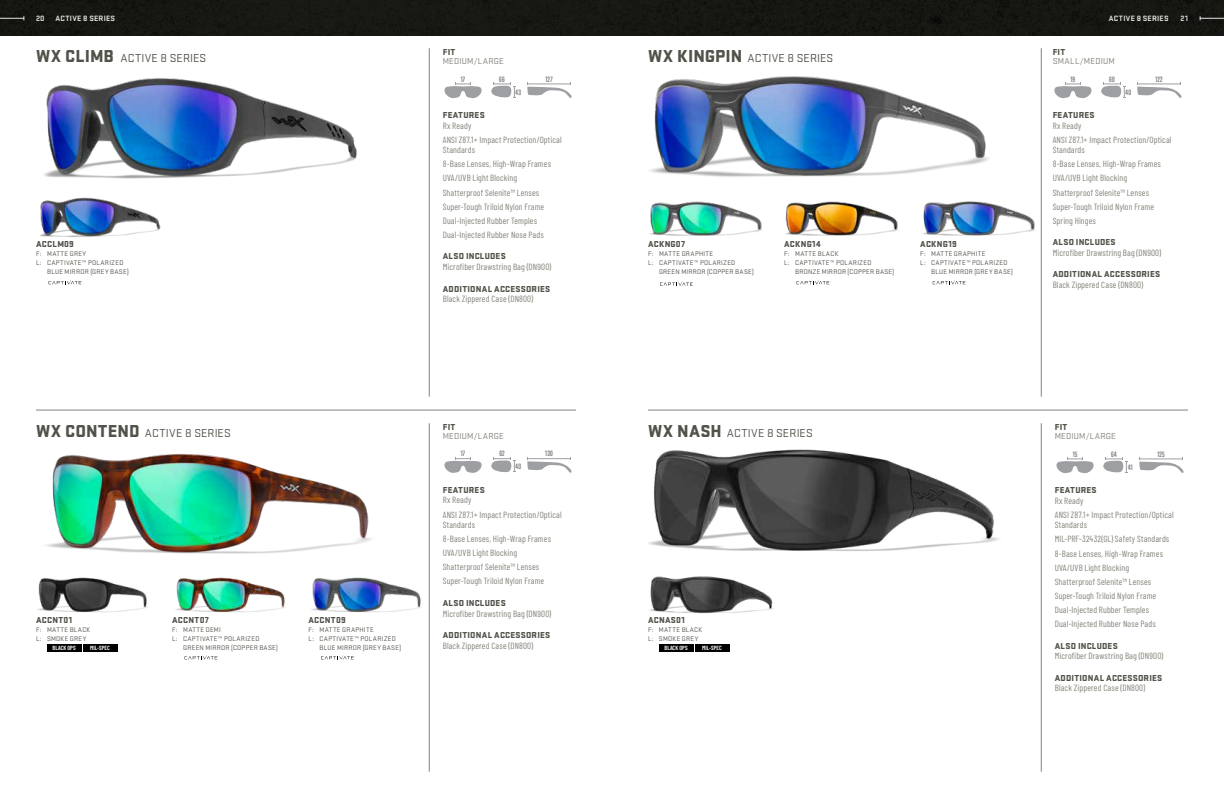
<style>
.page{position:relative;width:1224px;height:792px;background:#fff}
.page>*{position:absolute;margin:0;border:0;box-sizing:border-box;transform-origin:0 0}
.t1{font:12px "Stratum 1";letter-spacing:.01em;color:#51534a}
.t2{font:9px/14.1px "Barlow Condensed";letter-spacing:.015em;color:#82847a}
.t3{font:900 9px "Stratum 1";letter-spacing:.025em;color:#51534a}
.t4{font:9px "Stratum 1";letter-spacing:.02em;color:#82847a}
.t5{font:700 8px "Stratum 1";letter-spacing:.035em;color:#e5e4e2}
.t6{font:7px/9px "Stratum 1";letter-spacing:.04em;color:#51534a}
.t7{font:700 7px "Trump Gothic East";letter-spacing:.035em;color:#77787b}
.t8{font:600 6px "Barlow Condensed";color:#fff}
.s1{font-weight:900;font-size:18px}
</style>
<div class="page">
<hr style="left:648px;top:410px;width:540px;height:1px;background:#82847a">
<hr style="left:36px;top:410px;width:540px;height:1px;background:#82847a">
<hr style="left:1041px;top:48px;width:1px;height:349px;background:#82847a">
<hr style="left:429px;top:48px;width:1px;height:349px;background:#82847a">
<hr style="left:1041px;top:423px;width:1px;height:349px;background:#82847a">
<hr style="left:429px;top:423px;width:1px;height:349px;background:#82847a">
<svg style="left:185px;top:655px;width:34px;height:4px"></svg>
<div style="left:47px;top:644px;width:34px;height:8px;background:#000"></div>
<div style="left:83px;top:644px;width:34px;height:8px;background:#000"></div>
<svg style="left:321px;top:655px;width:34px;height:4px"></svg>
<img style="left:45px;top:453px;width:327px;height:101px">
<img style="left:175px;top:577px;width:110px;height:36px">
<img style="left:37px;top:577px;width:110px;height:36px">
<img style="left:311px;top:577px;width:110px;height:36px">
<svg style="left:527px;top:458px;width:45px;height:15px"></svg>
<svg style="left:444px;top:458px;width:71px;height:15px"></svg>
<img style="left:44px;top:78px;width:313px;height:101px">
<svg style="left:49px;top:280px;width:34px;height:4px"></svg>
<img style="left:40px;top:197px;width:121px;height:40px">
<svg style="left:527px;top:83px;width:45px;height:15px"></svg>
<svg style="left:444px;top:83px;width:71px;height:16px"></svg>
<svg style="left:1137px;top:83px;width:45px;height:15px"></svg>
<svg style="left:1054px;top:83px;width:71px;height:16px"></svg>
<svg style="left:660px;top:281px;width:33px;height:5px"></svg>
<svg style="left:797px;top:280px;width:34px;height:4px"></svg>
<svg style="left:933px;top:280px;width:34px;height:4px"></svg>
<img style="left:650px;top:76px;width:339px;height:101px">
<img style="left:649px;top:201px;width:113px;height:35px">
<img style="left:785px;top:201px;width:113px;height:35px">
<img style="left:922px;top:197px;width:120px;height:41px">
<svg style="left:1139px;top:458px;width:45px;height:15px"></svg>
<svg style="left:1056px;top:458px;width:71px;height:15px"></svg>
<img style="left:648px;top:449px;width:351px;height:102px">
<img style="left:649px;top:576px;width:125px;height:38px">
<div style="left:659px;top:644px;width:34px;height:8px;background:#000"></div>
<div style="left:695px;top:644px;width:34px;height:8px;background:#000"></div>
<div style="left:0;top:0;width:1224px;height:36px;background:#161813"></div>
<p class="t5" style="left:36px;top:13px;width:10px">20</p>
<p class="t5" style="left:55px;top:13px;width:61px">ACTIVE 8 SERIES</p>
<p class="t5" style="left:1109px;top:13px;width:61px">ACTIVE 8 SERIES</p>
<p class="t5" style="left:1181px;top:13px;width:9px">21</p>
<p class="t3" style="left:443px;top:46px;width:14px">FIT</p>
<p class="t4" style="left:443px;top:55px;width:63px">MEDIUM/LARGE</p>
<h1 class="t1" style="left:36px;top:50px;width:172px"><span class="s1">WX CLIMB</span> ACTIVE 8 SERIES</h1>
<h1 class="t1" style="left:648px;top:50px;width:187px"><span class="s1">WX KINGPIN</span> ACTIVE 8 SERIES</h1>
<p class="t3" style="left:1053px;top:46px;width:14px">FIT</p>
<p class="t4" style="left:1053px;top:55px;width:64px">SMALL/MEDIUM</p>
<p class="t7" style="left:461px;top:75px;width:6px">17</p>
<p class="t7" style="left:499px;top:75px;width:7px">66</p>
<p class="t7" style="left:546px;top:75px;width:9px">127</p>
<p class="t7" style="left:1071px;top:75px;width:6px">19</p>
<p class="t7" style="left:1109px;top:75px;width:7px">60</p>
<p class="t7" style="left:1155px;top:75px;width:9px">122</p>
<p class="t7" style="left:516px;top:88px;width:7px">43</p>
<p class="t7" style="left:1125px;top:88px;width:7px">40</p>
<p class="t3" style="left:36px;top:238px;width:39px">ACCLM09</p>
<p class="t6" style="left:36px;top:249px;width:52px">F: MATTE GREY</p>
<p class="t6" style="left:36px;top:258px;width:89px">L: CAPTIVATE™ POLARIZED</p>
<p class="t6" style="left:47px;top:267px;width:83px">BLUE MIRROR (GREY BASE)</p>
<p class="t3" style="left:443px;top:109px;width:43px">FEATURES</p>
<p class="t2" style="left:443px;top:118px;width:120px">Rx Ready<br>ANSI Z87.1+ Impact Protection/Optical</p>
<p class="t2" style="left:443px;top:142px;width:110px">Standards<br>8-Base Lenses, High-Wrap Frames<br>UVA/UVB Light Blocking<br>Shatterproof Selenite™ Lenses<br>Super-Tough Triloid Nylon Frame<br>Dual-Injected Rubber Temples<br>Dual-Injected Rubber Nose Pads</p>
<p class="t3" style="left:443px;top:250px;width:64px">ALSO INCLUDES</p>
<p class="t2" style="left:443px;top:259px;width:110px">Microfiber Drawstring Bag (DN900)</p>
<p class="t3" style="left:443px;top:282px;width:109px">ADDITIONAL ACCESSORIES</p>
<p class="t2" style="left:443px;top:291px;width:92px">Black Zippered Case (DN800)</p>
<p class="t3" style="left:648px;top:238px;width:39px">ACKNG07</p>
<p class="t6" style="left:648px;top:249px;width:67px">F: MATTE GRAPHITE</p>
<p class="t6" style="left:648px;top:258px;width:89px">L: CAPTIVATE™ POLARIZED</p>
<p class="t6" style="left:659px;top:267px;width:96px">GREEN MIRROR (COPPER BASE)</p>
<p class="t3" style="left:784px;top:238px;width:38px">ACKNG14</p>
<p class="t6" style="left:784px;top:249px;width:56px">F: MATTE BLACK</p>
<p class="t6" style="left:784px;top:258px;width:89px">L: CAPTIVATE™ POLARIZED</p>
<p class="t6" style="left:795px;top:267px;width:101px">BRONZE MIRROR (COPPER BASE)</p>
<p class="t3" style="left:920px;top:238px;width:38px">ACKNG19</p>
<p class="t6" style="left:920px;top:249px;width:67px">F: MATTE GRAPHITE</p>
<p class="t6" style="left:920px;top:258px;width:89px">L: CAPTIVATE™ POLARIZED</p>
<p class="t6" style="left:931px;top:267px;width:83px">BLUE MIRROR (GREY BASE)</p>
<p class="t3" style="left:1053px;top:109px;width:43px">FEATURES</p>
<p class="t2" style="left:1053px;top:118px;width:120px">Rx Ready<br>ANSI Z87.1+ Impact Protection/Optical</p>
<p class="t2" style="left:1053px;top:142px;width:110px">Standards<br>8-Base Lenses, High-Wrap Frames<br>UVA/UVB Light Blocking<br>Shatterproof Selenite™ Lenses<br>Super-Tough Triloid Nylon Frame<br>Spring Hinges</p>
<p class="t3" style="left:1053px;top:236px;width:64px">ALSO INCLUDES</p>
<p class="t2" style="left:1053px;top:245px;width:110px">Microfiber Drawstring Bag (DN900)</p>
<p class="t3" style="left:1053px;top:268px;width:109px">ADDITIONAL ACCESSORIES</p>
<p class="t2" style="left:1053px;top:277px;width:92px">Black Zippered Case (DN800)</p>
<p class="t3" style="left:443px;top:420px;width:14px">FIT</p>
<p class="t4" style="left:443px;top:430px;width:63px">MEDIUM/LARGE</p>
<h1 class="t1" style="left:36px;top:425px;width:196px"><span class="s1">WX CONTEND</span> ACTIVE 8 SERIES</h1>
<h1 class="t1" style="left:648px;top:425px;width:166px"><span class="s1">WX NASH</span> ACTIVE 8 SERIES</h1>
<p class="t3" style="left:36px;top:613px;width:38px">ACCNT01</p>
<p class="t6" style="left:36px;top:624px;width:56px">F: MATTE BLACK<br>L: SMOKE GREY</p>
<p class="t8" style="left:53px;top:644px;width:25px">BLACK OPS</p>
<p class="t8" style="left:90px;top:644px;width:21px">MIL-SPEC</p>
<p class="t3" style="left:172px;top:613px;width:38px">ACCNT07</p>
<p class="t6" style="left:172px;top:624px;width:50px">F: MATTE DEMI</p>
<p class="t6" style="left:172px;top:633px;width:89px">L: CAPTIVATE™ POLARIZED</p>
<p class="t6" style="left:183px;top:642px;width:96px">GREEN MIRROR (COPPER BASE)</p>
<p class="t3" style="left:309px;top:613px;width:39px">ACCNT09</p>
<p class="t6" style="left:309px;top:624px;width:67px">F: MATTE GRAPHITE</p>
<p class="t6" style="left:309px;top:633px;width:89px">L: CAPTIVATE™ POLARIZED</p>
<p class="t6" style="left:320px;top:642px;width:83px">BLUE MIRROR (GREY BASE)</p>
<p class="t7" style="left:461px;top:449px;width:6px">17</p>
<p class="t7" style="left:499px;top:449px;width:7px">62</p>
<p class="t7" style="left:516px;top:462px;width:7px">40</p>
<p class="t7" style="left:545px;top:449px;width:9px">130</p>
<p class="t3" style="left:443px;top:483px;width:43px">FEATURES</p>
<p class="t2" style="left:443px;top:492px;width:120px">Rx Ready<br>ANSI Z87.1+ Impact Protection/Optical</p>
<p class="t2" style="left:443px;top:517px;width:110px">Standards<br>8-Base Lenses, High-Wrap Frames<br>UVA/UVB Light Blocking<br>Shatterproof Selenite™ Lenses<br>Super-Tough Triloid Nylon Frame</p>
<p class="t3" style="left:443px;top:596px;width:64px">ALSO INCLUDES</p>
<p class="t2" style="left:443px;top:606px;width:110px">Microfiber Drawstring Bag (DN900)</p>
<p class="t3" style="left:443px;top:629px;width:109px">ADDITIONAL ACCESSORIES</p>
<p class="t2" style="left:443px;top:638px;width:92px">Black Zippered Case (DN800)</p>
<p class="t3" style="left:648px;top:613px;width:38px">ACNAS01</p>
<p class="t6" style="left:648px;top:624px;width:56px">F: MATTE BLACK<br>L: SMOKE GREY</p>
<p class="t8" style="left:665px;top:644px;width:25px">BLACK OPS</p>
<p class="t8" style="left:702px;top:644px;width:21px">MIL-SPEC</p>
<p class="t3" style="left:1055px;top:421px;width:14px">FIT</p>
<p class="t4" style="left:1055px;top:430px;width:63px">MEDIUM/LARGE</p>
<p class="t7" style="left:1073px;top:450px;width:6px">15</p>
<p class="t7" style="left:1111px;top:450px;width:7px">64</p>
<p class="t7" style="left:1128px;top:463px;width:6px">41</p>
<p class="t7" style="left:1157px;top:450px;width:9px">125</p>
<p class="t3" style="left:1055px;top:484px;width:43px">FEATURES</p>
<p class="t2" style="left:1055px;top:493px;width:120px">Rx Ready<br>ANSI Z87.1+ Impact Protection/Optical</p>
<p class="t2" style="left:1055px;top:517px;width:116px">Standards<br>MIL-PRF-32432(GL) Safety Standards<br>8-Base Lenses, High-Wrap Frames<br>UVA/UVB Light Blocking<br>Shatterproof Selenite™ Lenses<br>Super-Tough Triloid Nylon Frame<br>Dual-Injected Rubber Temples<br>Dual-Injected Rubber Nose Pads</p>
<p class="t3" style="left:1055px;top:639px;width:64px">ALSO INCLUDES</p>
<p class="t2" style="left:1055px;top:648px;width:110px">Microfiber Drawstring Bag (DN900)</p>
<p class="t3" style="left:1055px;top:671px;width:109px">ADDITIONAL ACCESSORIES</p>
<p class="t2" style="left:1055px;top:680px;width:92px">Black Zippered Case (DN800)</p>
</div>
